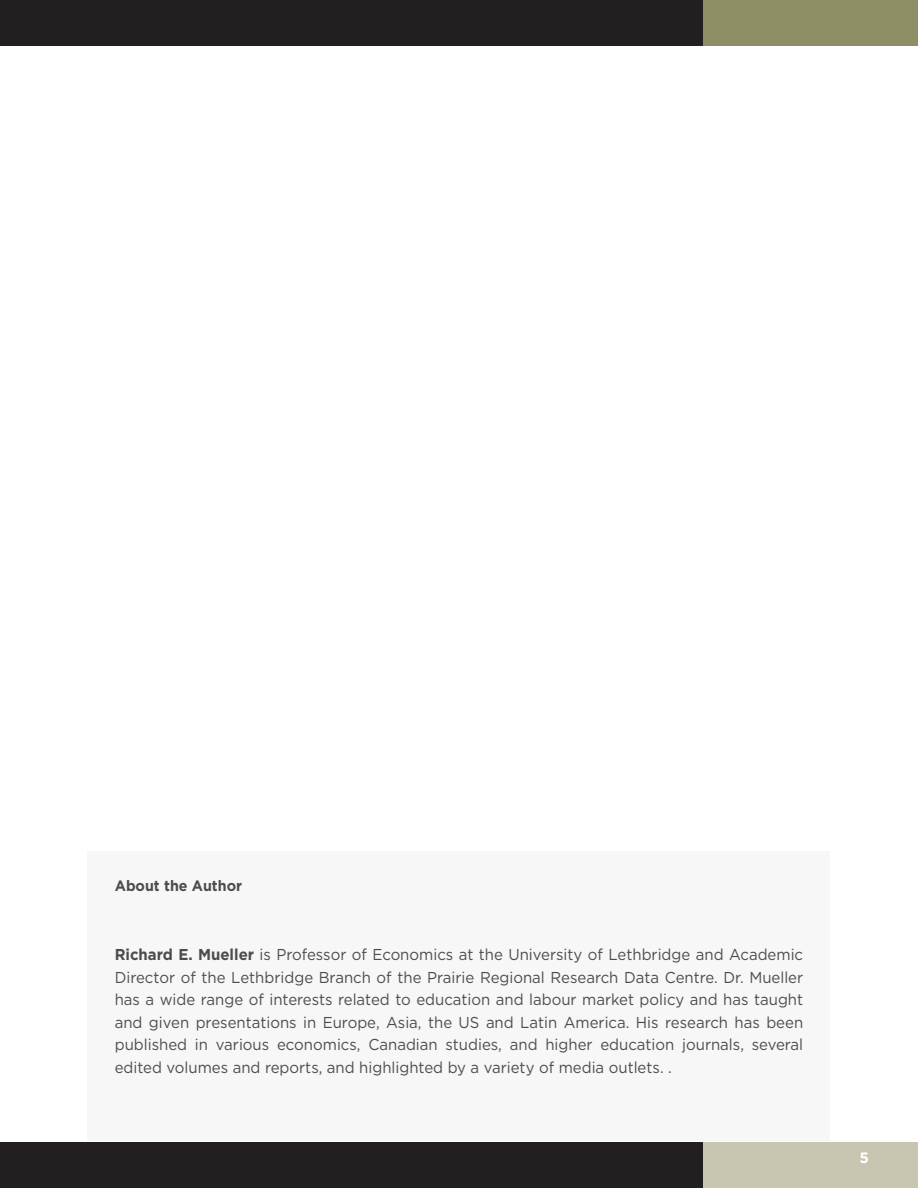
<style>
.page{position:relative;width:918px;height:1188px;background:#fff}
.page>*{position:absolute;margin:0;border:0;box-sizing:border-box;transform-origin:0 0}
.t1{font:15.75px/22.5px "Gotham";color:#231f20;text-align:justify;scale:.95 1}
.t2{font:700 15px "Gotham";color:#231f20;scale:.95 1}
.t3{font:700 15px "Gotham";color:#fff}
.s1{font-weight:700}
</style>
<div class="page">
<div style="left:703px;top:1143px;width:215px;height:45px;background:#c7c5af"></div>
<div style="left:0;top:1143px;width:703px;height:45px;background:#231f20"></div>
<div style="left:703px;top:0;width:215px;height:45px;background:#8e8f66"></div>
<div style="left:0;top:0;width:703px;height:45px;background:#231f20"></div>
<div style="left:88px;top:852px;width:742px;height:289px;background:#f5f5f6"></div>
<p class="t2" style="left:115px;top:875px;width:136px">About the Author</p>
<p class="t1" style="left:115px;top:943px;width:726px"><span class="s1">Richard E. Mueller</span> is Professor of Economics at the University of Lethbridge and Academic Director of the Lethbridge Branch of the Prairie Regional Research Data Centre. Dr. Mueller has a wide range of interests related to education and labour market policy and has taught and given presentations in Europe, Asia, the US and Latin America. His research has been published in various economics, Canadian studies, and higher education journals, several edited volumes and reports, and highlighted by a variety of media outlets. .</p>
<p class="t3" style="left:860px;top:1148px;width:11px">5</p>
</div>
